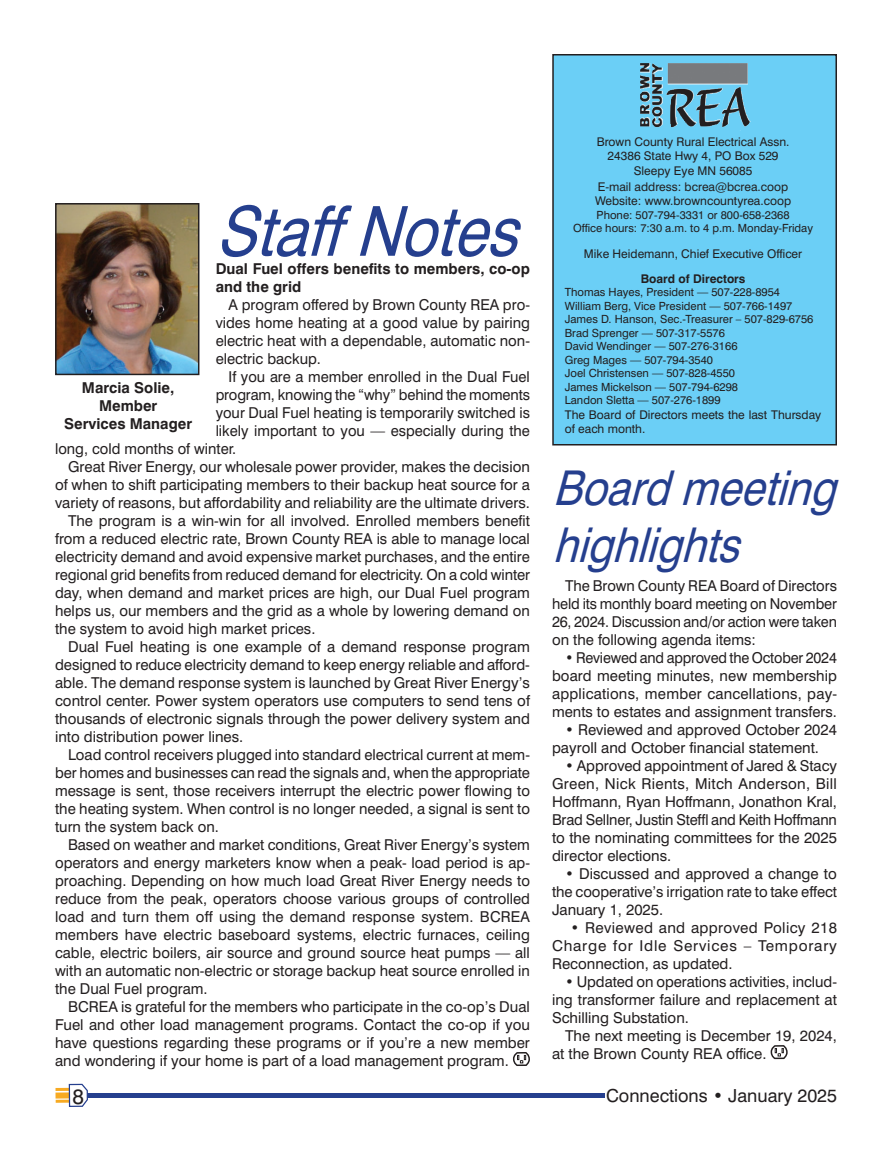
<style>
.page{position:relative;width:891px;height:1161px;background:#fff}
.page>*{position:absolute;margin:0;border:0;box-sizing:border-box;transform-origin:0 0}
.t1{font:italic 69px "Swiss 721 BT";color:#253f8e;scale:.89 1}
.t2{font:italic 48px/57.6px "Swiss 721 BT";color:#253f8e;scale:.89 1}
.t3{font:21px "Swiss 721 BT";color:#231f20}
.t4{font:18px "Swiss 721 BT";color:#231f20}
.t5{font:15px/18px "Swiss 721 BT";color:#231f20;text-align:justify}
.t6{font:15px/18px "Swiss 721 BT";color:#231f20;text-align:justify;scale:.96 1}
.t7{font:700 15px/18px "Swiss 721 BT";color:#231f20;text-align:center}
.t8{font:12px/14.4px "Swiss 721 BT";color:#231f20;text-align:center}
.t9{font:11.25px/13.5px "Swiss 721 BT";color:#231f20;text-align:center}
.s1{font-weight:700}
</style>
<div class="page">
<hr style="left:83px;top:1094px;width:522px;height:4px;background:#253f8e">
<div style="left:56px;top:1092px;width:17px;height:7px;background:#f7aa22"></div>
<hr style="left:56px;top:1100px;width:18px;height:3px;background:#f7aa22">
<hr style="left:56px;top:1088px;width:17px;height:3px;background:#f7aa22">
<svg style="left:68px;top:1083px;width:21px;height:24px"></svg>
<svg style="left:513px;top:1053px;width:17px;height:13px"></svg>
<div style="left:553px;top:55px;width:283px;height:390px;background:#6bcff6"></div>
<div style="left:552px;top:54px;width:285px;height:392px;border:2px solid #231f20"></div>
<img style="left:640px;top:63px;width:110px;height:64px">
<svg style="left:770px;top:1046px;width:18px;height:14px"></svg>
<img style="left:58px;top:206px;width:138px;height:166px">
<div style="left:55px;top:203px;width:144px;height:172px;border:2px solid #231f20"></div>
<p class="t1" style="left:216px;top:202px;width:359px">Staff Notes</p>
<p class="t7" style="left:216px;top:261px;width:316px">Dual Fuel offers benefits to members, co-op</p>
<p class="t7" style="left:216px;top:279px;width:87px">and the grid</p>
<p class="t5" style="left:229px;top:296px;width:303px">A program offered by Brown County REA pro-</p>
<p class="t5" style="left:216px;top:314px;width:316px">vides home heating at a good value by pairing</p>
<p class="t5" style="left:216px;top:332px;width:316px">electric heat with a dependable, automatic non-</p>
<p class="t5" style="left:216px;top:350px;width:107px">electric backup.</p>
<p class="t5" style="left:229px;top:368px;width:303px">If you are a member enrolled in the Dual Fuel</p>
<p class="t5" style="left:216px;top:386px;width:316px">program, knowing the “why” behind the moments</p>
<p class="t5" style="left:216px;top:404px;width:316px">your Dual Fuel heating is temporarily switched is</p>
<p class="t5" style="left:216px;top:422px;width:316px">likely important to you — especially during the</p>
<p class="t5" style="left:55px;top:440px;width:183px">long, cold months of winter.</p>
<p class="t5" style="left:68px;top:458px;width:463px">Great River Energy, our wholesale power provider, makes the decision</p>
<p class="t5" style="left:55px;top:476px;width:476px">of when to shift participating members to their backup heat source for a</p>
<p class="t5" style="left:55px;top:494px;width:476px">variety of reasons, but affordability and reliability are the ultimate drivers.</p>
<p class="t5" style="left:68px;top:512px;width:463px">The program is a win-win for all involved. Enrolled members benefit</p>
<p class="t5" style="left:55px;top:530px;width:476px">from a reduced electric rate, Brown County REA is able to manage local</p>
<p class="t5" style="left:55px;top:548px;width:476px">electricity demand and avoid expensive market purchases, and the entire</p>
<p class="t5" style="left:55px;top:566px;width:476px">regional grid benefits from reduced demand for electricity. On a cold winter</p>
<p class="t5" style="left:55px;top:584px;width:476px">day, when demand and market prices are high, our Dual Fuel program</p>
<p class="t5" style="left:55px;top:602px;width:476px">helps us, our members and the grid as a whole by lowering demand on</p>
<p class="t5" style="left:55px;top:620px;width:262px">the system to avoid high market prices.</p>
<p class="t5" style="left:68px;top:638px;width:463px">Dual Fuel heating is one example of a demand response program</p>
<p class="t5" style="left:55px;top:656px;width:476px">designed to reduce electricity demand to keep energy reliable and afford-</p>
<p class="t5" style="left:55px;top:674px;width:476px">able. The demand response system is launched by Great River Energy’s</p>
<p class="t5" style="left:55px;top:692px;width:476px">control center. Power system operators use computers to send tens of</p>
<p class="t5" style="left:55px;top:710px;width:476px">thousands of electronic signals through the power delivery system and</p>
<p class="t5" style="left:55px;top:728px;width:190px">into distribution power lines.</p>
<p class="t5" style="left:68px;top:746px;width:463px">Load control receivers plugged into standard electrical current at mem-</p>
<p class="t5" style="left:55px;top:764px;width:476px">ber homes and businesses can read the signals and, when the appropriate</p>
<p class="t5" style="left:55px;top:782px;width:476px">message is sent, those receivers interrupt the electric power flowing to</p>
<p class="t5" style="left:55px;top:800px;width:476px">the heating system. When control is no longer needed, a signal is sent to</p>
<p class="t5" style="left:55px;top:818px;width:165px">turn the system back on.</p>
<p class="t5" style="left:68px;top:836px;width:463px">Based on weather and market conditions, Great River Energy’s system</p>
<p class="t5" style="left:55px;top:854px;width:476px">operators and energy marketers know when a peak- load period is ap-</p>
<p class="t5" style="left:55px;top:872px;width:476px">proaching. Depending on how much load Great River Energy needs to</p>
<p class="t5" style="left:55px;top:890px;width:476px">reduce from the peak, operators choose various groups of controlled</p>
<p class="t5" style="left:55px;top:908px;width:476px">load and turn them off using the demand response system. BCREA</p>
<p class="t5" style="left:55px;top:926px;width:476px">members have electric baseboard systems, electric furnaces, ceiling</p>
<p class="t5" style="left:55px;top:944px;width:476px">cable, electric boilers, air source and ground source heat pumps — all</p>
<p class="t5" style="left:55px;top:962px;width:476px">with an automatic non-electric or storage backup heat source enrolled in</p>
<p class="t5" style="left:55px;top:980px;width:154px">the Dual Fuel program.</p>
<p class="t5" style="left:68px;top:998px;width:463px">BCREA is grateful for the members who participate in the co-op’s Dual</p>
<p class="t5" style="left:55px;top:1016px;width:476px">Fuel and other load management programs. Contact the co-op if you</p>
<p class="t5" style="left:55px;top:1034px;width:476px">have questions regarding these programs or if you’re a new member</p>
<p class="t5" style="left:55px;top:1052px;width:455px">and wondering if your home is part of a load management program.</p>
<p class="t7" style="left:64px;top:380px;width:129px">Marcia Solie,<br>Member<br>Services Manager</p>
<p class="t3" style="left:73px;top:1088px;width:13px">8</p>
<p class="t8" style="left:597px;top:135px;width:194px">Brown County Rural Electrical Assn.<br>24386 State Hwy 4, PO Box 529<br>Sleepy Eye MN 56085</p>
<p class="t8" style="left:595px;top:180px;width:198px;text-align:left">E-mail address: bcrea@bcrea.coop<br>Website: www.browncountyrea.coop</p>
<p class="t9" style="left:573px;top:209px;width:242px">Phone: 507-794-3331 or 800-658-2368<br>Office hours: 7:30 a.m. to 4 p.m. Monday-Friday</p>
<p class="t8" style="left:584px;top:241px;width:220px;line-height:25.2px">Mike Heidemann, Chief Executive Officer<br><span class="s1">Board of Directors</span></p>
<p class="t9" style="left:565px;top:286px;width:250px;text-align:left">Thomas Hayes, President — 507-228-8954<br>William Berg, Vice President — 507-766-1497<br>James D. Hanson, Sec.-Treasurer – 507-829-6756<br>Brad Sprenger — 507-317-5576<br>David Wendinger — 507-276-3166<br>Greg Mages — 507-794-3540<br>Joel Christensen — 507-828-4550<br>James Mickelson — 507-794-6298<br>Landon Sletta — 507-276-1899</p>
<p class="t8" style="left:565px;top:408px;width:258px;text-align:left">The Board of Directors meets the last Thursday of each month.</p>
<p class="t2" style="left:553px;top:461px;width:332px">Board meeting highlights</p>
<p class="t5" style="left:552px;top:577px;width:286px;text-indent:13px">The Brown County REA Board of Directors held its monthly board meeting on November 26, 2024. Discussion and/or action were taken on the following agenda items:</p>
<p class="t6" style="left:552px;top:649px;width:298px;text-indent:13px">• Reviewed and approved the October 2024 board meeting minutes, new membership applications, member cancellations, pay&shy;ments to estates and assignment transfers.</p>
<p class="t5" style="left:552px;top:721px;width:286px;text-indent:13px">• Reviewed and approved October 2024 payroll and October financial statement.</p>
<p class="t5" style="left:552px;top:757px;width:286px;text-indent:13px">• Approved appointment of Jared &amp; Stacy Green, Nick Rients, Mitch Anderson, Bill Hoffmann, Ryan Hoffmann, Jonathon Kral, Brad Sellner, Justin Steffl and Keith Hoffmann to the nominating committees for the 2025 director elections.</p>
<p class="t5" style="left:552px;top:866px;width:287px;text-indent:13px">• Discussed and approved a change to the cooperative’s irrigation rate to take effect January 1, 2025.</p>
<p class="t5" style="left:552px;top:920px;width:286px;text-indent:18px">• Reviewed and approved Policy 218<br>Charge for Idle Services – Temporary Reconnection, as updated.</p>
<p class="t5" style="left:565px;top:974px;width:273px">• Updated on operations activities, includ-</p>
<p class="t5" style="left:552px;top:992px;width:286px">ing transformer failure and replacement at</p>
<p class="t5" style="left:552px;top:1010px;width:138px">Schilling Substation.</p>
<p class="t5" style="left:565px;top:1028px;width:273px">The next meeting is December 19, 2024,</p>
<p class="t5" style="left:552px;top:1046px;width:216px">at the Brown County REA office.</p>
<p class="t4" style="left:606px;top:1088px;width:232px">Connections • January 2025</p>
</div>
